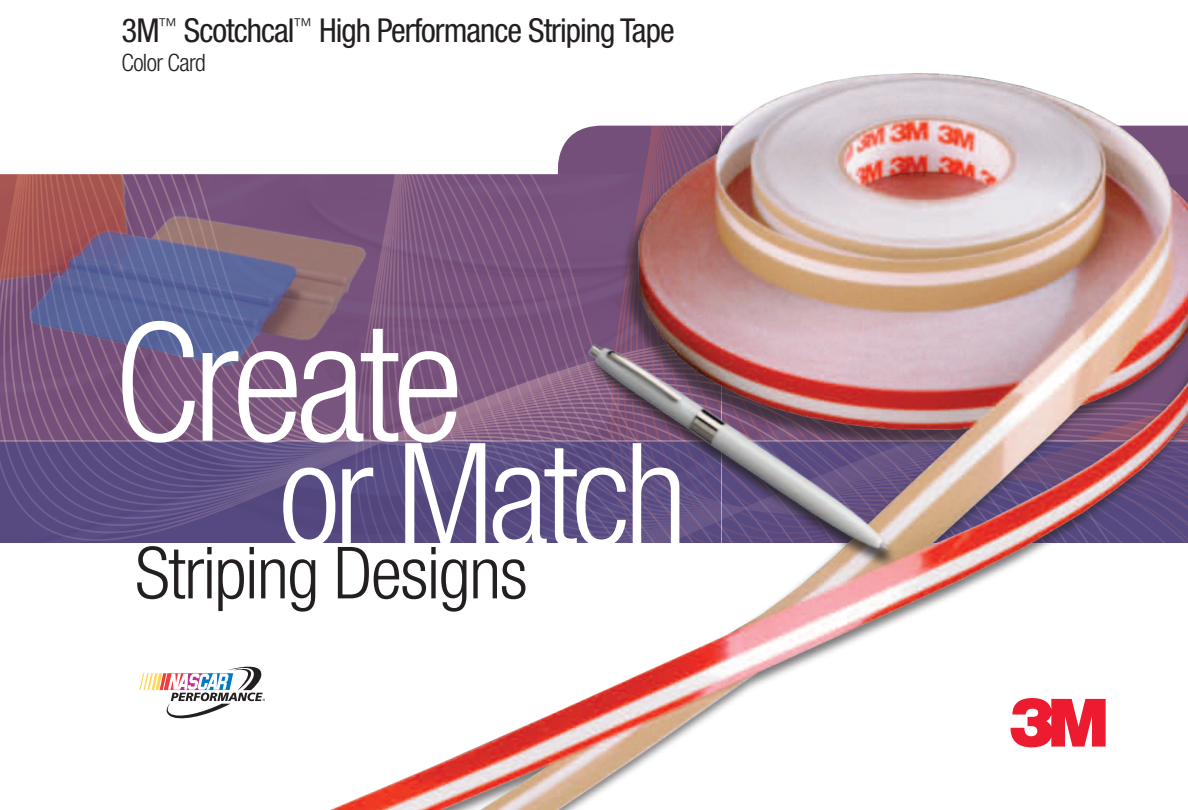
<style>
.page{position:relative;width:1188px;height:810px;background:#fff}
.page>*{position:absolute;margin:0;border:0;box-sizing:border-box;transform-origin:0 0}
.t1{font:300 condensed 165px "Helvetica Neue LT Std";letter-spacing:-.04em;color:#fff}
.t2{font:300 condensed 142.5px "Helvetica Neue LT Std";letter-spacing:-.04em;color:#fff}
.t3{font:300 condensed 72px "Helvetica Neue LT Std";letter-spacing:-.02em;color:#231f20}
.t4{font:72px "Logo 3 Mtt";color:#ed1b2f}
.t5{font:condensed 33px "Helvetica Neue LT Std";letter-spacing:-.03em;color:#231f20}
.t6{font:300 condensed 24px "Helvetica Neue LT Std";letter-spacing:-.025em;color:#231f20}
</style>
<div class="page">
<img style="left:0;top:74px;width:1188px;height:736px">
<div style="left:588px;top:350px;width:312px;height:219px;background:#231f20;opacity:.75"></div>
<img style="left:532px;top:325px;width:409px;height:239px">
<svg style="left:139px;top:665px;width:126px;height:57px"></svg>
<p class="t5" style="left:122px;top:11px;width:555px">3M<sup>™</sup> Scotchcal<sup>™</sup> High Performance Striping Tape</p>
<p class="t6" style="left:122px;top:48px;width:86px">Color Card</p>
<h1 class="t1" style="left:114px;top:288px;width:351px">Create</h1>
<h2 class="t2" style="left:279px;top:413px;width:410px">or Match</h2>
<h3 class="t3" style="left:135px;top:532px;width:394px">Striping Designs</h3>
<h3 class="t4" style="left:1011px;top:680px;width:113px">3</h3>
</div>
